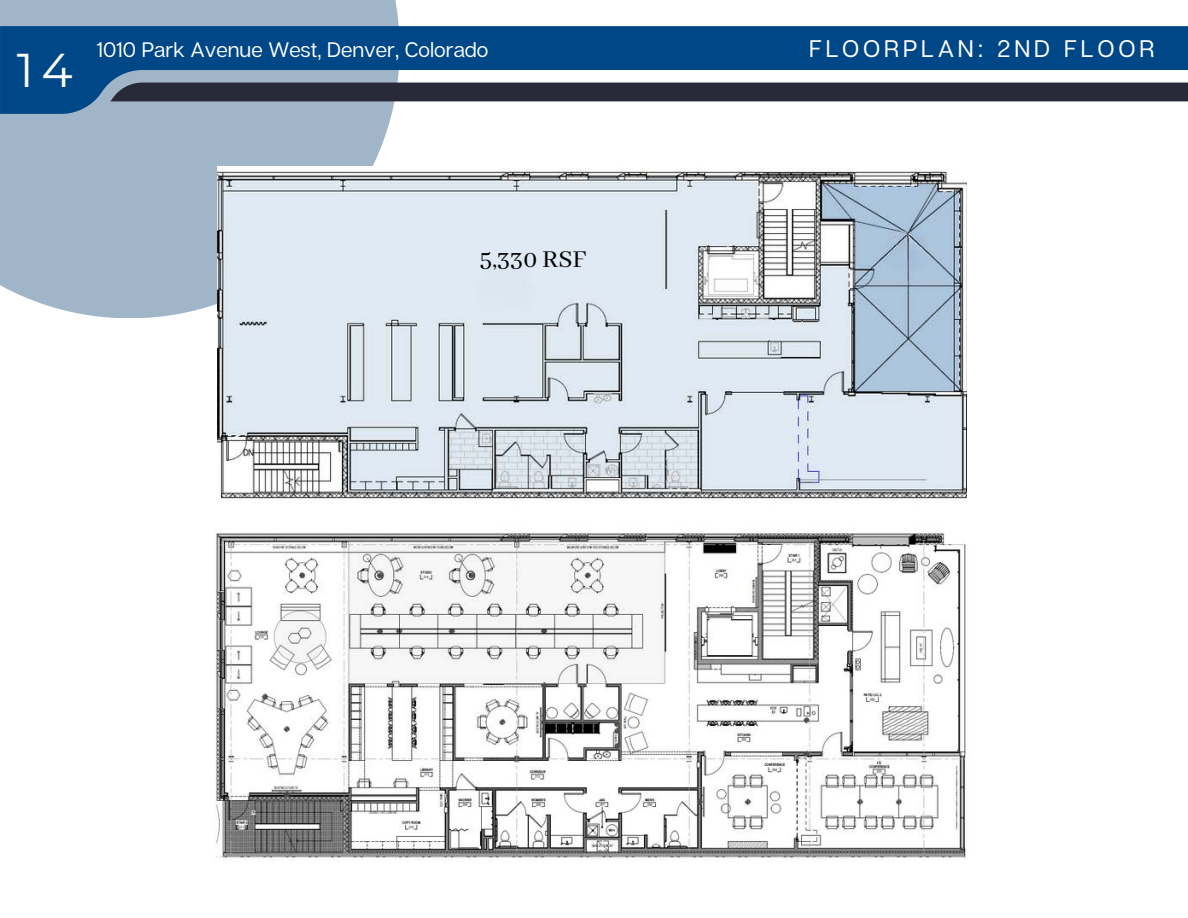
<style>
.page{position:relative;width:1188px;height:918px;background:#fff}
.page>*{position:absolute;margin:0;border:0;box-sizing:border-box;transform-origin:0 0}
.t1{font:47.25px "Montserrat";color:#fff}
.t2{font:27px "Abhaya Libre";color:#000}
.t3{font:24px "Articulat CF";letter-spacing:.16em;color:#fff}
.t4{font:21px "Articulat CF";color:#fff}
</style>
<div class="page">
<div style="left:0;top:0;width:400px;height:318px;background:#a0b5c7"></div>
<svg style="left:0;top:26px;width:1188px;height:88px;fill:#004787"></svg>
<div style="left:110px;top:83px;width:1078px;height:18px;background:#282939"></div>
<img style="left:217px;top:166px;width:749px;height:333px">
<img style="left:215px;top:533px;width:751px;height:328px">
<p class="t1" style="left:17px;top:41px;width:57px">14</p>
<p class="t4" style="left:96px;top:37px;width:394px">1010 Park Avenue West, Denver, Colorado</p>
<p class="t3" style="left:809px;top:33px;width:347px">FLOORPLAN: 2ND FLOOR</p>
<p class="t2" style="left:480px;top:244px;width:108px">5,330 RSF</p>
</div>
